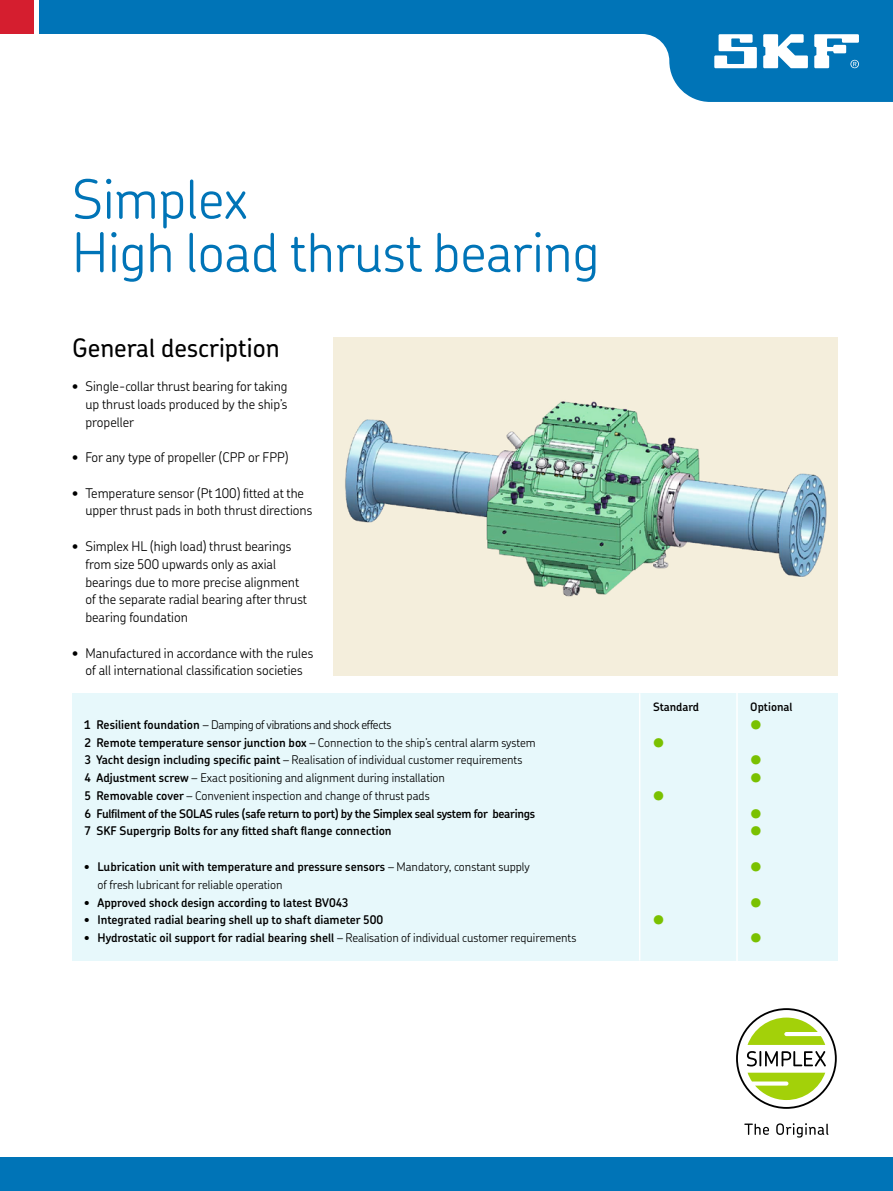
<style>
.page{position:relative;width:893px;height:1191px;background:#fff}
.page>*{position:absolute;margin:0;border:0;box-sizing:border-box;transform-origin:0 0}
.t1{font:300 54px/53.2px "SKF Chevin OT";color:#0074b7}
.t2{font:500 25.5px "SKF Chevin OT";color:#000}
.t3{font:300 13.35px/17.9px "SKF Chevin OT";color:#000}
.t4{font:600 12px/17.7px "SKF Chevin OT";letter-spacing:-.025em;color:#000}
.t5{font:300 12px/17.7px "SKF Chevin OT";color:#000}
.t6{font:600 12px "SKF Chevin OT";letter-spacing:-.005em;color:#000}
.t7{font:600 11.55px "SKF Chevin OT";color:#000}
.t8{font:11.55px "SKF Chevin Dingbats OT";color:#7ac100}
.s1{font-weight:300}
.s2{font-weight:600}
</style>
<div class="page">
<div style="left:72px;top:693px;width:765px;height:268px;background:#e7f8fb"></div>
<img style="left:333px;top:338px;width:504px;height:337px">
<hr style="left:639px;top:693px;width:1px;height:268px;background:#fff">
<hr style="left:736px;top:687px;width:1px;height:284px;background:#fff">
<div style="left:0;top:1157px;width:892px;height:34px;background:#0074b7"></div>
<svg style="left:39px;top:0;width:853px;height:102px"></svg>
<svg style="left:714px;top:34px;width:42px;height:34px"></svg>
<svg style="left:763px;top:34px;width:44px;height:34px"></svg>
<svg style="left:814px;top:34px;width:44px;height:34px"></svg>
<div style="left:0;top:0;width:34px;height:34px;background:#d51e2f"></div>
<svg style="left:736px;top:1008px;width:100px;height:101px"></svg>
<svg style="left:744px;top:1124px;width:25px;height:11px"></svg>
<svg style="left:776px;top:1123px;width:52px;height:15px"></svg>
<h1 class="t1" style="left:72px;top:165px;width:528px">Simplex<br>High load thrust bearing</h1>
<h2 class="t2" style="left:72px;top:324px;width:209px">General description</h2>
<p class="t3" style="left:85px;top:376px;width:204px;text-align:justify;text-indent:-13px">• Single-collar thrust bearing for taking up thrust loads produced by the ship’s propeller</p>
<p class="t3" style="left:72px;top:447px;width:218px">• For any type of propeller (CPP or FPP)</p>
<p class="t3" style="left:85px;top:482px;width:228px;text-indent:-13px">• Temperature sensor (Pt 100) fitted at the upper thrust pads in both thrust directions</p>
<p class="t3" style="left:85px;top:535px;width:223px;text-indent:-13px">• Simplex HL (high load) thrust bearings from size 500 upwards only as axial bearings due to more precise alignment of the separate radial bearing after thrust bearing foundation</p>
<p class="t3" style="left:72px;top:642px;width:243px;text-align:center">• Manufactured in accordance with the rules of all international classification societies</p>
<p class="t4" style="left:84px;top:715px;width:453px">1 Resilient foundation <span class="s1">– Damping of vibrations and shock effects<br></span>2 Remote temperature sensor junction box <span class="s1">– Connection to the ship’s central alarm system </span>3 Yacht design including specific paint <span class="s1">– Realisation of individual customer requirements<br></span>4 Adjustment screw <span class="s1">– Exact positioning and alignment during installation<br></span>5 Removable cover <span class="s1">– Convenient inspection and change of thrust pads<br></span>6 Fulfilment of the SOLAS rules (safe return to port) by the Simplex seal system for bearings 7 SKF Supergrip Bolts for any fitted shaft flange connection</p>
<p class="t5" style="left:98px;top:856px;width:433px;text-indent:-14px"><span class="s2">• Lubrication unit with temperature and pressure sensors</span> – Mandatory, constant supply of fresh lubricant for reliable operation</p>
<p class="t6" style="left:84px;top:891px;width:266px">• Approved shock design according to latest BV043</p>
<p class="t6" style="left:84px;top:909px;width:300px">• Integrated radial bearing shell up to shaft diameter 500</p>
<p class="t5" style="left:84px;top:927px;width:494px"><span class="s2">• Hydrostatic oil support for radial bearing shell</span> – Realisation of individual customer requirements</p>
<p class="t7" style="left:653px;top:696px;width:48px">Standard</p>
<p class="t7" style="left:750px;top:696px;width:44px">Optional</p>
<p class="t8" style="left:750px;top:715px;width:12px">●</p>
<p class="t8" style="left:653px;top:733px;width:12px">●</p>
<p class="t8" style="left:653px;top:786px;width:12px">●</p>
<p class="t8" style="left:653px;top:910px;width:12px">●</p>
<p class="t8" style="left:750px;top:857px;width:12px">●</p>
<p class="t8" style="left:750px;top:893px;width:12px">●</p>
<p class="t8" style="left:750px;top:928px;width:12px">●</p>
</div>
